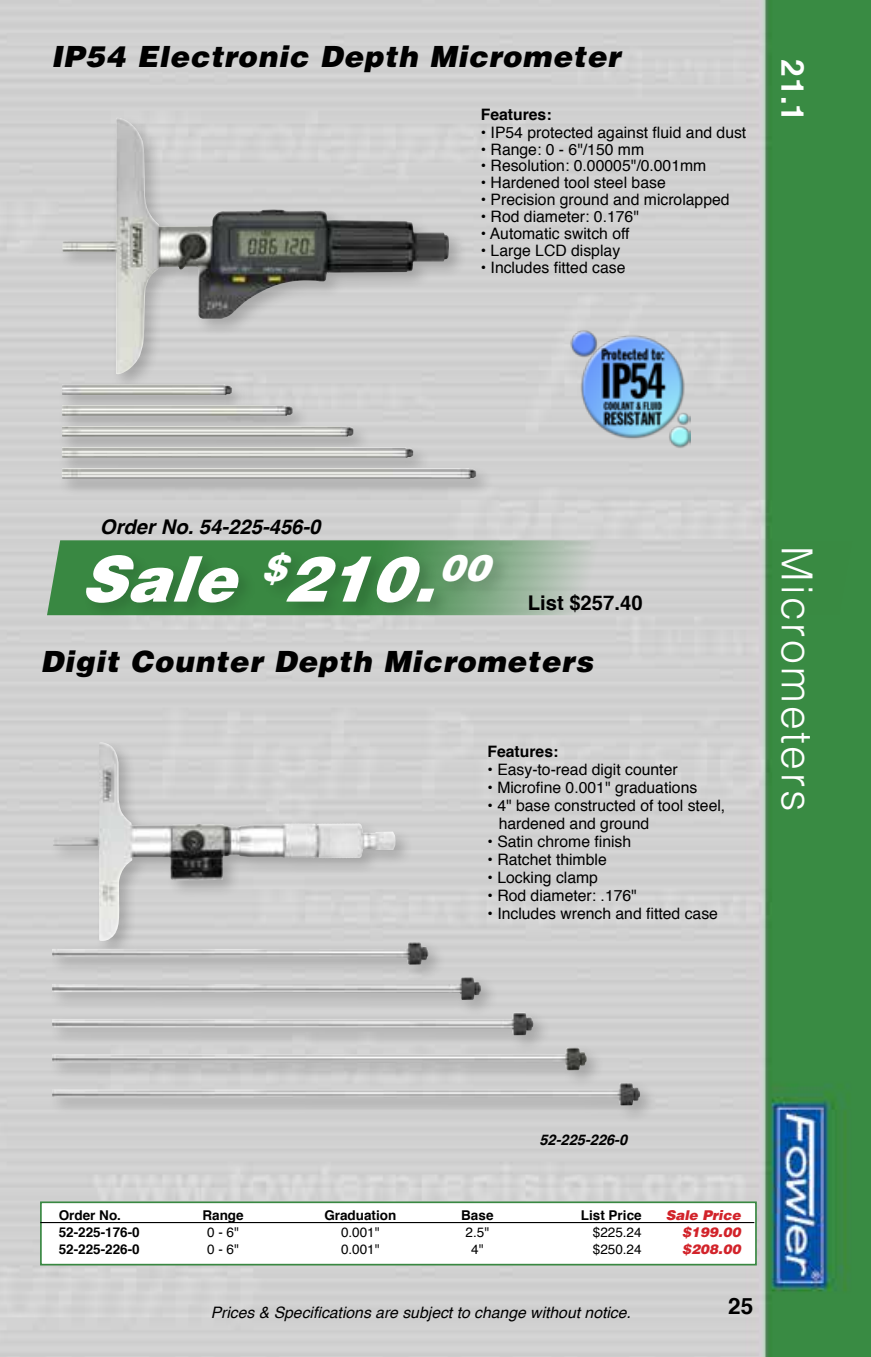
<style>
.page{position:relative;width:871px;height:1357px;background:#fff}
.page>*{position:absolute;margin:0;border:0;box-sizing:border-box;transform-origin:0 0}
.t1{font:italic 900 63px "Helvetica LT Std";color:#fff}
.t2{font:300 42.75px "Helvetica LT Std";letter-spacing:.065em;color:#fff}
.t3{font:700 31.5px "Helvetica";color:#fff}
.t4{font:italic 900 29.25px "Helvetica LT Std";letter-spacing:.03em;color:#000}
.t5{font:700 22.5px "Helvetica";color:#000}
.t6{font:italic 700 20.25px "Helvetica";color:#000}
.t7{font:700 20.25px "Helvetica";color:#000}
.t8{font:15.75px/18px "Helvetica";color:#000}
.t9{font:italic 15.75px "Helvetica";color:#000}
.t10{font:700 15.75px "Helvetica";color:#000}
.t11{font:italic 700 14.62px "Helvetica";color:#000}
.t12{font:700 13.5px "Helvetica";color:#000}
.t13{font:13.5px "Helvetica";color:#000}
.t14{font:italic 900 13.5px "Helvetica LT Std";color:#d2232a}
</style>
<div class="page">
<img style="left:0;top:0;width:871px;height:1357px">
<div style="left:58px;top:114px;width:436px;height:383px;background:#000;opacity:.2"></div>
<img style="left:62px;top:118px;width:414px;height:361px">
<img style="left:569px;top:328px;width:121px;height:121px">
<div style="left:48px;top:738px;width:610px;height:386px;background:#000;opacity:.2"></div>
<img style="left:53px;top:742px;width:342px;height:199px">
<div style="left:40px;top:1201px;width:717px;height:64px;background:#fff;border:2px solid #398842"></div>
<hr style="left:40px;top:1222px;width:714px;height:1px;background:#000">
<svg style="left:47px;top:540px;width:806px;height:75px;background:#91b295"></svg>
<div style="left:82px;top:548px;width:430px;height:73px;background:#000;opacity:.15"></div>
<h3 class="t4" style="left:51px;top:38px;width:570px">IP54 Electronic Depth Micrometer</h3>
<p class="t10" style="left:481px;top:103px;width:72px">Features:</p>
<p class="t8" style="left:481px;top:124px;width:267px">• IP54 protected against fluid and dust</p>
<p class="t8" style="left:481px;top:141px;width:165px">• Range: 0 - 6"/150 mm</p>
<p class="t8" style="left:481px;top:158px;width:227px">• Resolution: 0.00005"/0.001mm</p>
<p class="t8" style="left:481px;top:175px;width:186px">• Hardened tool steel base</p>
<p class="t8" style="left:481px;top:192px;width:250px">• Precision ground and microlapped</p>
<p class="t8" style="left:481px;top:209px;width:160px">• Rod diameter: 0.176"</p>
<p class="t8" style="left:481px;top:225px;width:150px">• Automatic switch off</p>
<p class="t8" style="left:481px;top:242px;width:141px">• Large LCD display</p>
<p class="t8" style="left:481px;top:259px;width:146px">• Includes fitted case</p>
<h3 class="t3" style="left:814px;top:58px;width:64px;rotate:90deg">21.1</h3>
<p class="t6" style="left:100px;top:510px;width:222px">Order No. 54-225-456-0</p>
<h1 class="t1" style="left:80px;top:538px;width:410px">Sale <sup>$</sup>210.<sup>00</sup></h1>
<p class="t7" style="left:528px;top:589px;width:116px">List $257.40</p>
<h3 class="t4" style="left:40px;top:642px;width:554px">Digit Counter Depth Micrometers</h3>
<p class="t10" style="left:487px;top:740px;width:72px">Features:</p>
<p class="t8" style="left:487px;top:761px;width:192px">• Easy-to-read digit counter</p>
<p class="t8" style="left:487px;top:779px;width:211px">• Microfine 0.001" graduations</p>
<p class="t8" style="left:499px;top:797px;width:228px;text-indent:-11px">• 4" base constructed of tool steel, hardened and ground</p>
<p class="t8" style="left:487px;top:833px;width:145px">• Satin chrome finish</p>
<p class="t8" style="left:487px;top:851px;width:121px">• Ratchet thimble</p>
<p class="t8" style="left:487px;top:869px;width:112px">• Locking clamp</p>
<p class="t8" style="left:487px;top:887px;width:151px">• Rod diameter: .176"</p>
<p class="t8" style="left:487px;top:905px;width:232px">• Includes wrench and fitted case</p>
<h2 class="t2" style="left:823px;top:546px;width:266px;rotate:90deg">Micrometers</h2>
<p class="t11" style="left:539px;top:1127px;width:89px">52-225-226-0</p>
<p class="t12" style="left:59px;top:1206px;width:64px">Order No.</p>
<p class="t12" style="left:202px;top:1206px;width:43px">Range</p>
<p class="t12" style="left:324px;top:1206px;width:74px">Graduation</p>
<p class="t12" style="left:461px;top:1206px;width:34px">Base</p>
<p class="t12" style="left:581px;top:1206px;width:62px">List Price</p>
<p class="t14" style="left:666px;top:1206px;width:76px">Sale Price</p>
<p class="t12" style="left:59px;top:1223px;width:83px">52-225-176-0</p>
<p class="t13" style="left:207px;top:1223px;width:33px">0 - 6"</p>
<p class="t13" style="left:341px;top:1223px;width:40px">0.001"</p>
<p class="t13" style="left:465px;top:1223px;width:25px">2.5"</p>
<p class="t13" style="left:593px;top:1223px;width:50px">$225.24</p>
<p class="t14" style="left:682px;top:1223px;width:60px">$199.00</p>
<p class="t12" style="left:59px;top:1240px;width:83px">52-225-226-0</p>
<p class="t13" style="left:207px;top:1240px;width:33px">0 - 6"</p>
<p class="t13" style="left:341px;top:1240px;width:40px">0.001"</p>
<p class="t13" style="left:471px;top:1240px;width:14px">4"</p>
<p class="t13" style="left:593px;top:1240px;width:50px">$250.24</p>
<p class="t14" style="left:682px;top:1240px;width:60px">$208.00</p>
<p class="t9" style="left:211px;top:1300px;width:422px">Prices &amp; Specifications are subject to change without notice.</p>
<h3 class="t5" style="left:728px;top:1290px;width:27px">25</h3>
</div>
